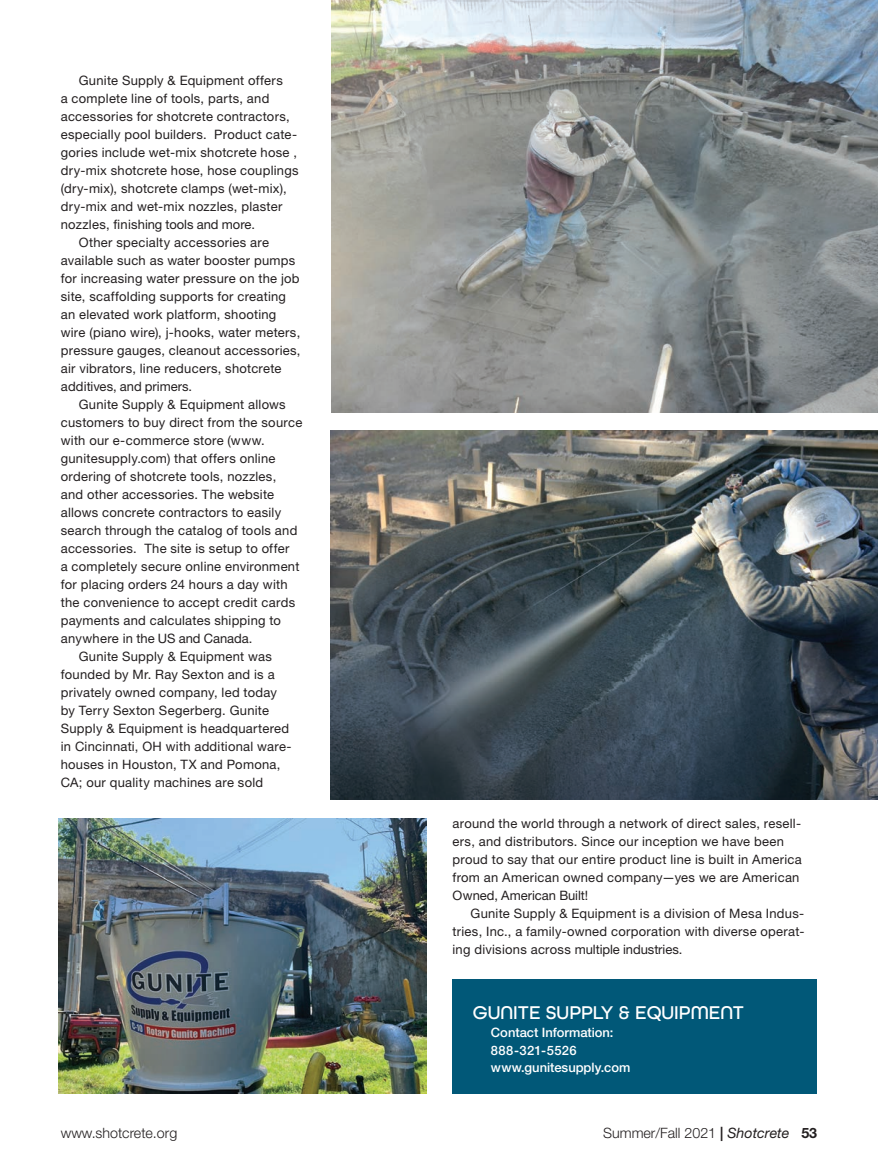
<style>
.page{position:relative;width:878px;height:1175px;background:#fff}
.page>*{position:absolute;margin:0;border:0;box-sizing:border-box;transform-origin:0 0}
.Company_name{font:500 19.5px "All Round Gothic";color:#fff}
.t1{font:300 14.25px "Helvetica Neue LT Std";color:#231f20}
.Body_text{font:12.9px/18px "Helvetica Neue LT Std";letter-spacing:.02em;color:#231f20}
.Body_text-2{font:500 12.9px "Helvetica Neue LT Std";color:#fff}
.Body_text-3{font:500 12.9px "Helvetica Neue LT Std";letter-spacing:.025em;color:#fff}
.s1{font-weight:700}
.s2{font-weight:400;font-style:italic}
</style>
<div class="page">
<div style="left:452px;top:979px;width:365px;height:115px;background:#015878"></div>
<img style="left:331px;top:0;width:547px;height:412px">
<img style="left:330px;top:430px;width:548px;height:369px">
<img style="left:58px;top:818px;width:368px;height:276px">
<p class="Body_text" style="left:61px;top:71px;width:239px;text-indent:18px">Gunite Supply &amp; Equipment offers<br>a complete line of tools, parts, and accessories for shotcrete contractors, especially pool builders. Product cate&shy;gories include wet-mix shotcrete hose , dry-mix shotcrete hose, hose couplings (dry-mix), shotcrete clamps (wet-mix), dry-mix and wet-mix nozzles, plaster nozzles, finishing tools and more.</p>
<p class="Body_text" style="left:61px;top:233px;width:241px;text-indent:18px">Other specialty accessories are available such as water booster pumps for increasing water pressure on the job site, scaffolding supports for creating an elevated work platform, shooting wire (piano wire), j-hooks, water meters, pressure gauges, cleanout accessories, air vibrators, line reducers, shotcrete additives, and primers.</p>
<p class="Body_text" style="left:61px;top:395px;width:243px;text-indent:18px">Gunite Supply &amp; Equipment allows customers to buy direct from the source with our e-commerce store (www. gunitesupply.com) that offers online ordering of shotcrete tools, nozzles,<br>and other accessories. The website allows concrete contractors to easily search through the catalog of tools and accessories. The site is setup to offer<br>a completely secure online environment for placing orders 24 hours a day with the convenience to accept credit cards payments and calculates shipping to anywhere in the US and Canada.</p>
<p class="Body_text" style="left:61px;top:647px;width:232px;text-indent:18px">Gunite Supply &amp; Equipment was founded by Mr. Ray Sexton and is a privately owned company, led today by Terry Sexton Segerberg. Gunite Supply &amp; Equipment is headquartered in Cincinnati, OH with additional ware&shy;houses in Houston, TX and Pomona, CA; our quality machines are sold</p>
<p class="Body_text" style="left:452px;top:814px;width:351px">around the world through a network of direct sales, resell&shy;ers, and distributors. Since our inception we have been proud to say that our entire product line is built in America from an American owned company—yes we are American Owned, American Built!</p>
<p class="Body_text" style="left:452px;top:904px;width:353px;text-align:justify;text-indent:18px">Gunite Supply &amp; Equipment is a division of Mesa Indus&shy;tries, Inc., a family-owned corporation with diverse operat&shy;ing divisions across multiple industries.</p>
<p class="Company_name" style="left:473px;top:1001px;width:272px">GUNITE SUPPLY &amp; EQUIPMENT</p>
<p class="Body_text-2" style="left:491px;top:1024px;width:124px">Contact Information:</p>
<p class="Body_text-3" style="left:491px;top:1042px;width:87px">888-321-5526</p>
<p class="Body_text-2" style="left:491px;top:1060px;width:141px">www.gunitesupply.com</p>
<p class="t1" style="left:61px;top:1124px;width:118px">www.shotcrete.org</p>
<p class="t1" style="left:603px;top:1124px;width:215px">Summer/Fall 2021 <span class="s1">|</span> <span class="s2">Shotcrete</span> <span class="s1">53</span></p>
</div>
